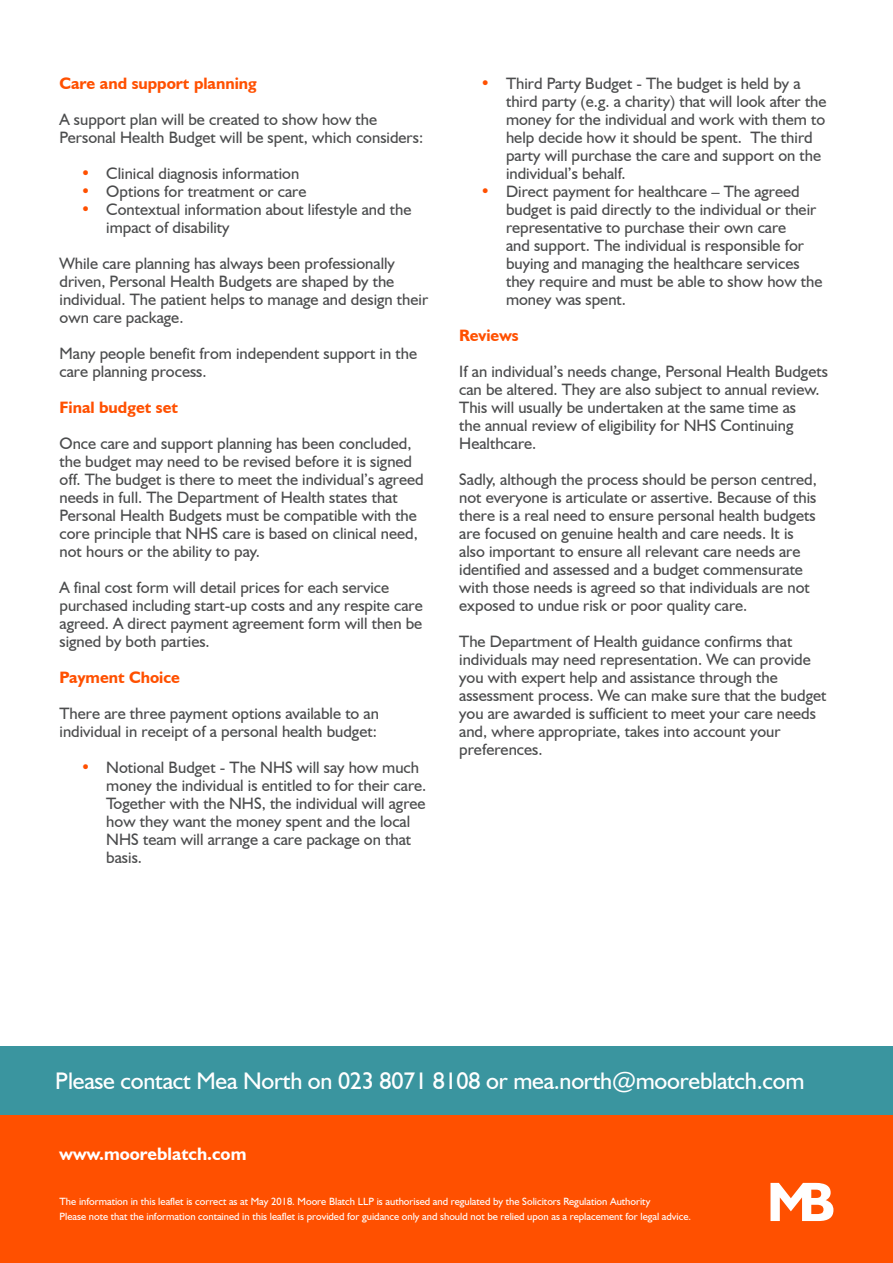
<style>
.page{position:relative;width:893px;height:1263px;background:#fff}
.page>*{position:absolute;margin:0;border:0;box-sizing:border-box;transform-origin:0 0}
.QUOTE{font:24px "Humanist 521 BT";letter-spacing:-.01em;color:#fff}
.Body_Copy{font:700 18px "Humanist 521 BT";color:#fff}
.Body_Copy-2{font:16.5px/18px "Humanist 521 BT";color:#4b4c4d}
.Body_Copy-3{font:700 16.5px "Humanist 521 BT";color:#ff5000}
.Body_Copy-4{font:10.5px "Humanist 521 BT";color:#fff}
.s1{color:#ff5000}
</style>
<div class="page">
<div style="left:0;top:1114px;width:893px;height:149px;background:#ff5000"></div>
<div style="left:0;top:1046px;width:893px;height:68px;background:#3a959f"></div>
<svg style="left:770px;top:1183px;width:63px;height:38px"></svg>
<p class="Body_Copy-3" style="left:60px;top:73px;width:199px">Care and support planning</p>
<p class="Body_Copy-2" style="left:60px;top:110px;width:365px">A support plan will be created to show how the<br>Personal Health Budget will be spent, which considers:</p>
<p class="Body_Copy-2" style="left:81px;top:164px;width:220px"><span class="s1">•</span> Clinical diagnosis information</p>
<p class="Body_Copy-2" style="left:81px;top:182px;width:227px"><span class="s1">•</span> Options for treatment or care</p>
<p class="Body_Copy-2" style="left:106px;top:200px;width:307px;text-indent:-26px"><span class="s1">•</span> Contextual information about lifestyle and the impact of disability</p>
<p class="Body_Copy-2" style="left:60px;top:254px;width:370px">While care planning has always been professionally driven, Personal Health Budgets are shaped by the individual. The patient helps to manage and design their own care package.</p>
<p class="Body_Copy-2" style="left:60px;top:344px;width:359px">Many people benefit from independent support in the care planning process.</p>
<p class="Body_Copy-3" style="left:60px;top:397px;width:120px">Final budget set</p>
<p class="Body_Copy-2" style="left:60px;top:434px;width:366px">Once care and support planning has been concluded, the budget may need to be revised before it is signed off. The budget is there to meet the individual’s agreed needs in full. The Department of Health states that Personal Health Budgets must be compatible with the core principle that NHS care is based on clinical need, not hours or the ability to pay.</p>
<p class="Body_Copy-2" style="left:60px;top:578px;width:365px">A final cost form will detail prices for each service purchased including start-up costs and any respite care agreed. A direct payment agreement form will then be signed by both parties.</p>
<p class="Body_Copy-3" style="left:60px;top:667px;width:122px">Payment Choice</p>
<p class="Body_Copy-2" style="left:60px;top:704px;width:321px">There are three payment options available to an individual in receipt of a personal health budget:</p>
<p class="Body_Copy-2" style="left:106px;top:758px;width:322px;text-indent:-26px"><span class="s1">•</span> Notional Budget - The NHS will say how much money the individual is entitled to for their care.<br>Together with the NHS, the individual will agree how they want the money spent and the local NHS team will arrange a care package on that basis.</p>
<p class="Body_Copy-2" style="left:506px;top:74px;width:322px;text-indent:-26px"><span class="s1">•</span> Third Party Budget - The budget is held by a third party (e.g. a charity) that will look after the money for the individual and work with them to help decide how it should be spent. The third party will purchase the care and support on the individual’s behalf.</p>
<p class="Body_Copy-2" style="left:506px;top:182px;width:318px;text-indent:-26px"><span class="s1">•</span> Direct payment for healthcare – The agreed budget is paid directly to the individual or their representative to purchase their own care<br>and support. The individual is responsible for buying and managing the healthcare services they require and must be able to show how the money was spent.</p>
<p class="Body_Copy-3" style="left:459px;top:325px;width:61px">Reviews</p>
<p class="Body_Copy-2" style="left:459px;top:362px;width:370px">If an individual’s needs change, Personal Health Budgets can be altered. They are also subject to annual review.<br>This will usually be undertaken at the same time as<br>the annual review of eligibility for NHS Continuing Healthcare.</p>
<p class="Body_Copy-2" style="left:459px;top:470px;width:359px">Sadly, although the process should be person centred, not everyone is articulate or assertive. Because of this there is a real need to ensure personal health budgets are focused on genuine health and care needs. It is also important to ensure all relevant care needs are identified and assessed and a budget commensurate with those needs is agreed so that individuals are not exposed to undue risk or poor quality care.</p>
<p class="Body_Copy-2" style="left:459px;top:632px;width:369px">The Department of Health guidance confirms that individuals may need representation. We can provide you with expert help and assistance through the assessment process. We can make sure that the budget you are awarded is sufficient to meet your care needs and, where appropriate, takes into account your preferences.</p>
<p class="QUOTE" style="left:55px;top:1066px;width:751px">Please contact Mea North on 023 8071 8108 or mea.north@mooreblatch.com</p>
<p class="Body_Copy" style="left:60px;top:1143px;width:188px">www.mooreblatch.com</p>
<p class="Body_Copy-4" style="left:60px;top:1195px;width:592px">The information in this leaflet is correct as at May 2018. Moore Blatch LLP is authorised and regulated by the Solicitors Regulation Authority</p>
<p class="Body_Copy-4" style="left:60px;top:1210px;width:633px">Please note that the information contained in this leaflet is provided for guidance only and should not be relied upon as a replacement for legal advice.</p>
</div>
